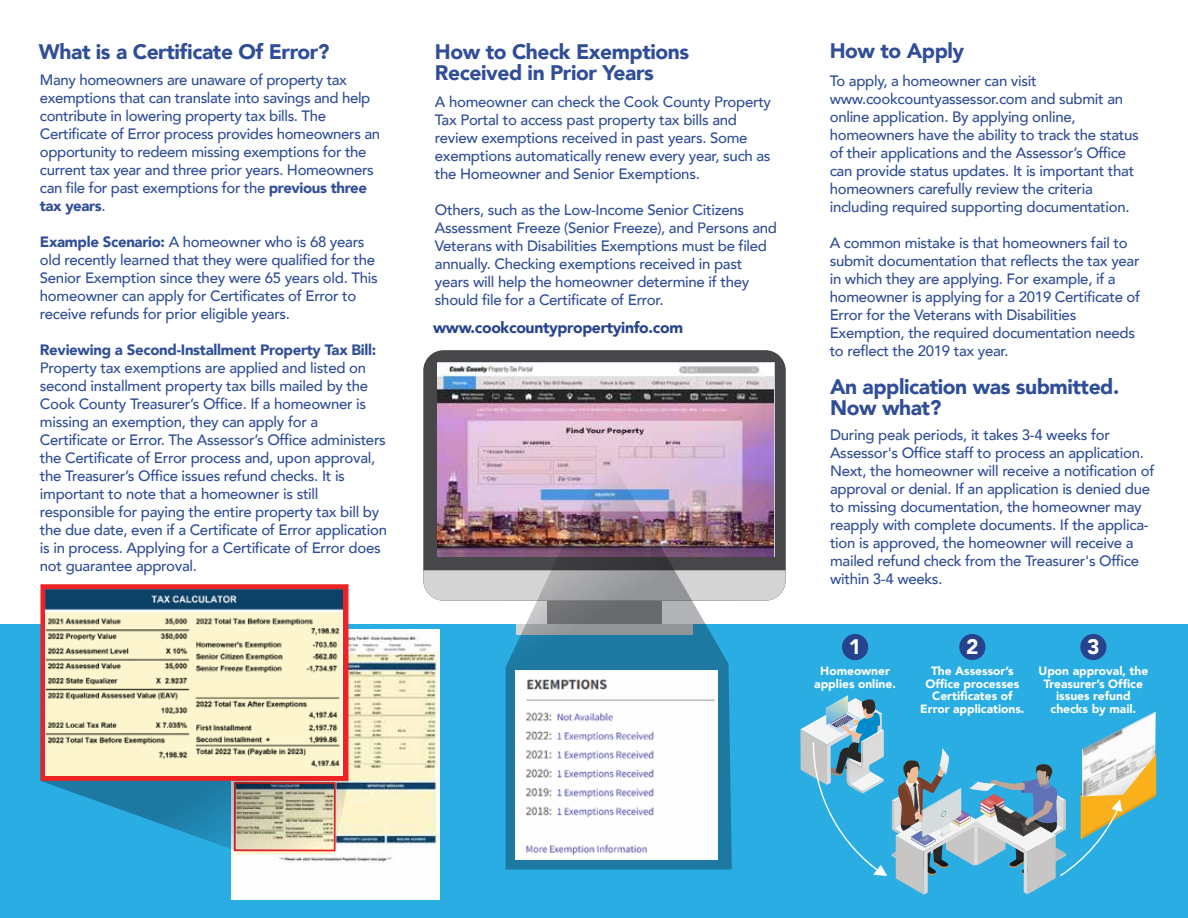
<style>
.page{position:relative;width:1188px;height:918px;background:#fff}
.page>*{position:absolute;margin:0;border:0;box-sizing:border-box;transform-origin:0 0}
.t1{font:900 21px/21px "Avenir";letter-spacing:-.02em;color:#304e97}
.t2{font:900 21px "Avenir";color:#fff}
.t3{font:900 15.75px "Avenir";letter-spacing:-.02em;color:#28438d}
.t4{font:500 15px/18px "Avenir";letter-spacing:-.02em;color:#304e97}
.t5{font:900 15px "Avenir";letter-spacing:-.02em;color:#304e97}
.t6{font:900 12px/12.6px "Avenir";color:#fff;text-align:center}
.s1{font-weight:900}
</style>
<div class="page">
<div style="left:794px;top:625px;width:394px;height:293px;background:#2aade3"></div>
<div style="left:0;top:625px;width:799px;height:293px;background:#2aade3"></div>
<img style="left:231px;top:630px;width:209px;height:269px">
<svg style="left:41px;top:781px;width:307px;height:69px"></svg>
<div style="left:423px;top:350px;width:363px;height:251px;background:#474749;border-radius:20px"></div>
<svg style="left:423px;top:570px;width:363px;height:31px;background:#d3d3d3"></svg>
<img style="left:437px;top:363px;width:336px;height:194px">
<img style="left:506px;top:453px;width:226px;height:417px">
<div style="left:1080px;top:634px;width:26px;height:26px;background:#28438d;border-radius:50%"></div>
<div style="left:959px;top:634px;width:26px;height:26px;background:#28438d;border-radius:50%"></div>
<div style="left:842px;top:634px;width:26px;height:26px;background:#28438d;border-radius:50%"></div>
<svg style="left:800px;top:695px;width:356px;height:200px"></svg>
<img style="left:515px;top:670px;width:203px;height:189px">
<svg style="left:40px;top:584px;width:308px;height:197px;background:#e03c3e"></svg>
<img style="left:46px;top:590px;width:297px;height:185px">
<h1 class="t1" style="left:39px;top:41px;width:292px">What is a Certificate Of Error?</h1>
<p class="t4" style="left:40px;top:69px;width:342px">Many homeowners are unaware of property tax exemptions that can translate into savings and help contribute in lowering property tax bills. The Certificate of Error process provides homeowners an opportunity to redeem missing exemptions for the current tax year and three prior years. Homeowners can file for past exemptions for the <span class="s1">previous three tax years</span>.</p>
<p class="t4" style="left:40px;top:231px;width:339px"><span class="s1">Example Scenario:</span> A homeowner who is 68 years old recently learned that they were qualified for the Senior Exemption since they were 65 years old. This homeowner can apply for Certificates of Error to receive refunds for prior eligible years.</p>
<p class="t5" style="left:40px;top:336px;width:338px">Reviewing a Second-Installment Property Tax Bill:</p>
<p class="t4" style="left:40px;top:357px;width:349px">Property tax exemptions are applied and listed on second installment property tax bills mailed by the Cook County Treasurer’s Office. If a homeowner is missing an exemption, they can apply for a Certificate or Error. The Assessor’s Office administers the Certificate of Error process and, upon approval, the Treasurer’s Office issues refund checks. It is important to note that a homeowner is still responsible for paying the entire property tax bill by the due date, even if a Certificate of Error application is in process. Applying for a Certificate of Error does not guarantee approval.</p>
<h1 class="t1" style="left:435px;top:41px;width:256px">How to Check Exemptions<br>Received in Prior Years</h1>
<h1 class="t1" style="left:830px;top:39px;width:136px">How to Apply</h1>
<p class="t4" style="left:830px;top:71px;width:311px">To apply, a homeowner can visit www.cookcountyassessor.com and submit an online application. By applying online, homeowners have the ability to track the status of their applications and the Assessor’s Office can provide status updates. It is important that homeowners carefully review the criteria including required supporting documentation.</p>
<p class="t4" style="left:830px;top:233px;width:312px">A common mistake is that homeowners fail to submit documentation that reflects the tax year in which they are applying. For example, if a homeowner is applying for a 2019 Certificate of Error for the Veterans with Disabilities Exemption, the required documentation needs to reflect the 2019 tax year.</p>
<p class="t4" style="left:435px;top:92px;width:338px">A homeowner can check the Cook County Property Tax Portal to access past property tax bills and review exemptions received in past years. Some exemptions automatically renew every year, such as the Homeowner and Senior Exemptions.</p>
<p class="t4" style="left:435px;top:200px;width:344px">Others, such as the Low-Income Senior Citizens Assessment Freeze (Senior Freeze), and Persons and Veterans with Disabilities Exemptions must be filed annually. Checking exemptions received in past years will help the homeowner determine if they should file for a Certificate of Error.</p>
<p class="t3" style="left:433px;top:314px;width:252px">www.cookcountypropertyinfo.com</p>
<h1 class="t1" style="left:830px;top:376px;width:291px">An application was submitted.<br>Now what?</h1>
<p class="t4" style="left:830px;top:425px;width:326px">During peak periods, it takes 3-4 weeks for Assessor's Office staff to process an application.<br>Next, the homeowner will receive a notification of approval or denial. If an application is denied due to missing documentation, the homeowner may reapply with complete documents. If the applica&shy;tion is approved, the homeowner will receive a mailed refund check from the Treasurer's Office within 3-4 weeks.</p>
<h1 class="t2" style="left:849px;top:629px;width:14px">1</h1>
<p class="t6" style="left:814px;top:665px;width:83px">Homeowner applies online.</p>
<h1 class="t2" style="left:966px;top:629px;width:14px">2</h1>
<h1 class="t2" style="left:1087px;top:629px;width:14px">3</h1>
<p class="t6" style="left:920px;top:665px;width:106px">The Assessor’s<br>Office processes<br>Certificates of<br>Error applications.</p>
<p class="t6" style="left:1038px;top:665px;width:111px">Upon approval, the<br>Treasurer’s Office issues refund checks by mail.</p>
</div>
